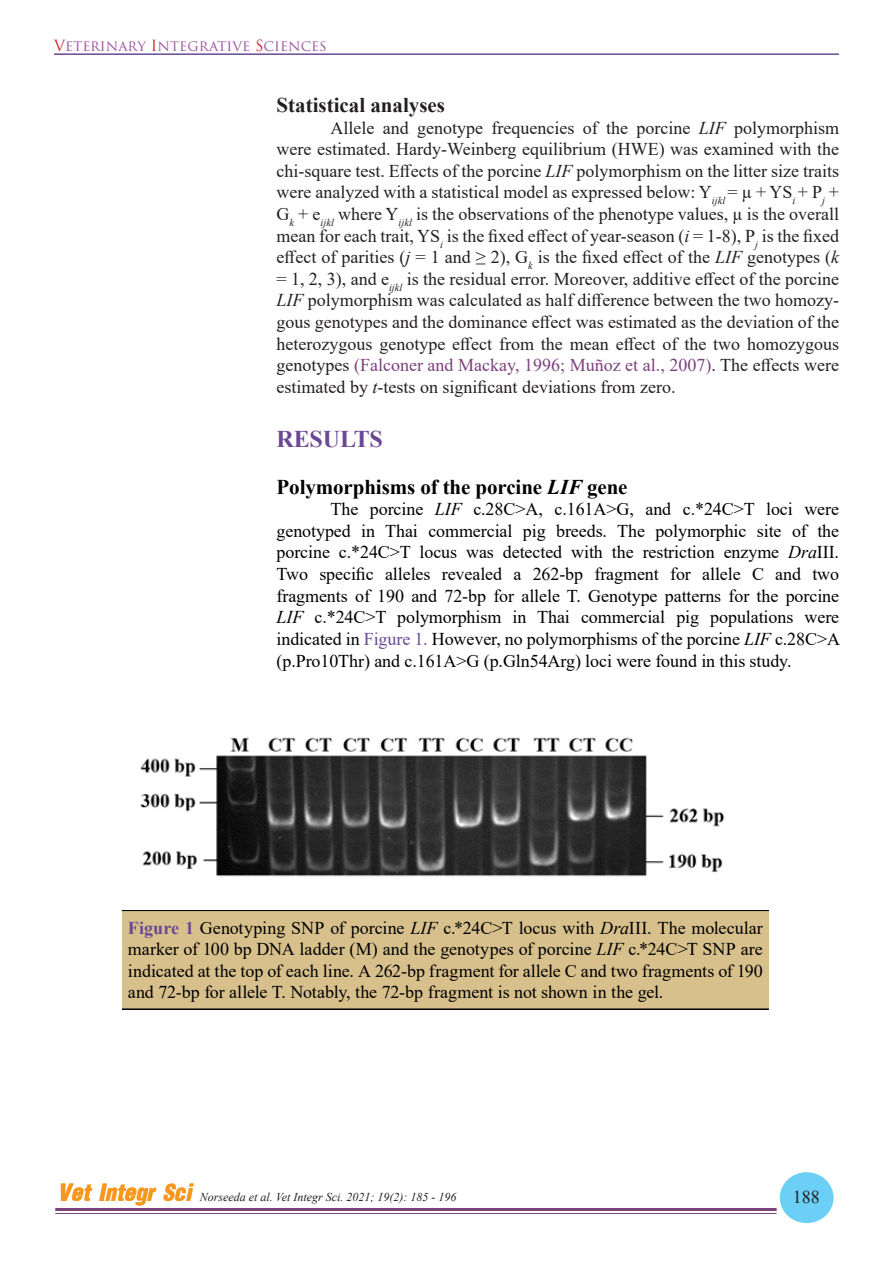
<style>
.page{position:relative;width:893px;height:1263px;background:#fff}
.page>*{position:absolute;margin:0;border:0;box-sizing:border-box;transform-origin:0 0}
.t1{font:36px "DSE Wat Ta Na";color:#f7971d}
.t2{font:700 24px "Times New Roman";letter-spacing:-.005em;color:#694992}
.t3{font:700 21px "Times New Roman";letter-spacing:-.005em;color:#000}
.t4{font:700 21px "Times New Roman";color:#231f20}
.t5{font:18px/21.6px "Times New Roman";color:#231f20;text-align:justify}
.t6{font:18px/21.6px "Times New Roman";letter-spacing:-.005em;color:#000;text-align:justify}
.t7{font:15px "Trajan Pro 3";color:#a057a3}
.t8{font:italic 12px "Times New Roman";color:#231f20}
.s1{color:#d1232a}
.s2{font-style:italic}
.s3{color:#7c407d}
.s4{color:#694992}
.s5{font-weight:700;color:#694992}
</style>
<div class="page">
<hr style="left:55px;top:1208px;width:722px;height:3px;background:#7c407d">
<hr style="left:55px;top:1213px;width:722px;height:1px;background:#7c407d">
<div style="left:780px;top:1172px;width:54px;height:51px;background:#6bcff6;border-radius:50%"></div>
<hr style="left:54px;top:53px;width:785px;height:2px;background:#694992">
<div style="left:122px;top:910px;width:647px;height:99px;background:#d7c08c"></div>
<hr style="left:122px;top:909px;width:647px;height:2px;background:#000">
<hr style="left:122px;top:1008px;width:647px;height:2px;background:#000">
<img style="left:140px;top:737px;width:585px;height:140px">
<p class="t7" style="left:54px;top:35px;width:274px"><span class="s1">V</span>eterinary <span class="s1">I</span>ntegrative <span class="s1">S</span>ciences</p>
<p class="t4" style="left:277px;top:90px;width:170px">Statistical analyses</p>
<p class="t5" style="left:277px;top:116px;width:564px;text-indent:54px">Allele and genotype frequencies of the porcine <span class="s2">LIF</span> polymorphism were estimated. Hardy-Weinberg equilibrium (HWE) was examined with the chi-square test. Effects of the porcine <span class="s2">LIF</span> polymorphism on the litter size traits were analyzed with a statistical model as expressed below: Y<sub>ijkl</sub> = µ + YS<sub>i</sub> + P<sub>j</sub> + G<sub>k</sub> + e<sub>ijkl</sub> where Y<sub>ijkl</sub> is the observations of the phenotype values, µ is the overall mean for each trait, YS<sub>i</sub> is the fixed effect of year-season (<span class="s2">i</span> = 1-8), P<sub>j</sub> is the fixed effect of parities (<span class="s2">j</span> = 1 and ≥ 2), G<sub>k</sub> is the fixed effect of the <span class="s2">LIF</span> genotypes (<span class="s2">k </span>= 1, 2, 3), and e<sub>ijkl</sub> is the residual error. Moreover, additive effect of the porcine <span class="s2">LIF</span> polymorphism was calculated as half difference between the two homozy&shy;gous genotypes and the dominance effect was estimated as the deviation of the heterozygous genotype effect from the mean effect of the two homozygous genotypes <span class="s3">(Falconer and Mackay, 1996; Muñoz et al., 2007)</span>. The effects were estimated by <span class="s2">t</span>-tests on significant deviations from zero.</p>
<p class="t2" style="left:277px;top:421px;width:108px">RESULTS</p>
<p class="t3" style="left:277px;top:471px;width:353px">Polymorphisms of the porcine <span class="s2">LIF</span> gene</p>
<p class="t6" style="left:277px;top:498px;width:565px;text-indent:54px">The porcine <span class="s2">LIF</span> c.28C&gt;A, c.161A&gt;G, and c.*24C&gt;T loci were genotyped in Thai commercial pig breeds. The polymorphic site of the porcine c.*24C&gt;T locus was detected with the restriction enzyme <span class="s2">Dra</span>III.<br>Two specific alleles revealed a 262-bp fragment for allele C and two fragments of 190 and 72-bp for allele T. Genotype patterns for the porcine <span class="s2">LIF</span> c.*24C&gt;T polymorphism in Thai commercial pig populations were indicated in <span class="s4">Figure 1.</span> However, no polymorphisms of the porcine <span class="s2">LIF</span> c.28C&gt;A (p.Pro10Thr) and c.161A&gt;G (p.Gln54Arg) loci were found in this study.</p>
<p class="t6" style="left:128px;top:916px;width:636px"><span class="s5">Figure 1</span> Genotyping SNP of porcine <span class="s2">LIF</span> c.*24C&gt;T locus with <span class="s2">Dra</span>III. The molecular marker of 100 bp DNA ladder (M) and the genotypes of porcine <span class="s2">LIF</span> c.*24C&gt;T SNP are indicated at the top of each line. A 262-bp fragment for allele C and two fragments of 190 and 72-bp for allele T. Notably, the 72-bp fragment is not shown in the gel.</p>
<h1 class="t1" style="left:58px;top:1171px;width:135px">Vet Integr Sci</h1>
<p class="t8" style="left:200px;top:1189px;width:258px">Norseeda et al. Vet Integr Sci. 2021; 19(2): 185 - 196</p>
<p class="t5" style="left:793px;top:1186px;width:28px">188</p>
</div>
